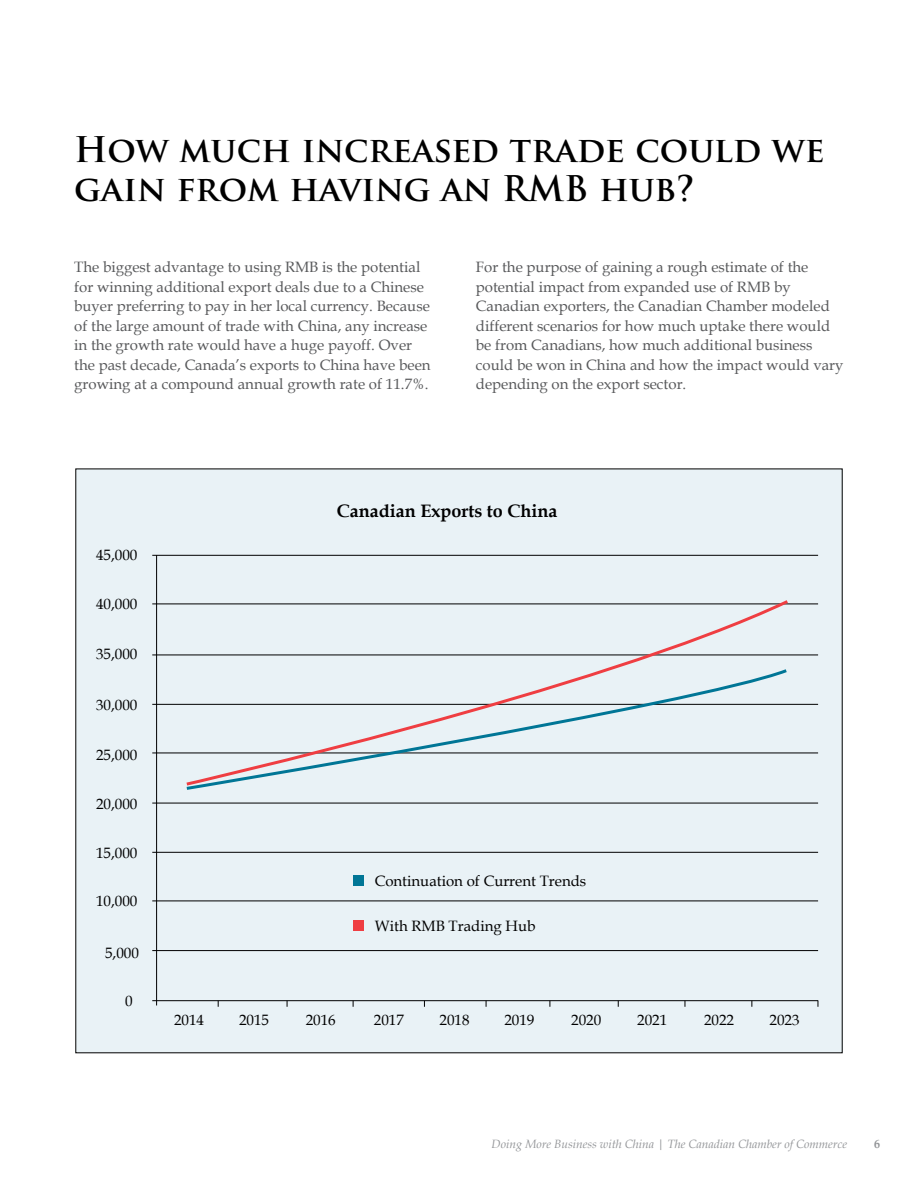
<style>
.page{position:relative;width:918px;height:1188px;background:#fff}
.page>*{position:absolute;margin:0;border:0;box-sizing:border-box;transform-origin:0 0}
.t1{font:700 34.5px/39px "Trajan Pro";color:#000}
.t2{font:700 18px "Book Antiqua";color:#000}
.t3{font:15px/19.5px "Book Antiqua";color:#58595b}
.t4{font:15px "Book Antiqua";color:#000}
.t5{font:italic 12px "Book Antiqua";color:#939598}
.t6{font:700 12px "Book Antiqua";color:#939598}
</style>
<div class="page">
<div style="left:76px;top:469px;width:766px;height:584px;background:#e9f2f6"></div>
<hr style="left:156px;top:555px;width:1px;height:450px;background:#000">
<hr style="left:152px;top:1000px;width:666px;height:1px;background:#000">
<hr style="left:152px;top:950px;width:666px;height:1px;background:#000">
<hr style="left:152px;top:901px;width:666px;height:1px;background:#000">
<hr style="left:152px;top:852px;width:666px;height:1px;background:#000">
<hr style="left:152px;top:803px;width:666px;height:1px;background:#000">
<hr style="left:152px;top:753px;width:666px;height:1px;background:#000">
<hr style="left:152px;top:704px;width:666px;height:1px;background:#000">
<hr style="left:152px;top:655px;width:666px;height:1px;background:#000">
<hr style="left:152px;top:604px;width:666px;height:1px;background:#000">
<hr style="left:152px;top:555px;width:666px;height:1px;background:#000">
<svg style="left:184px;top:600px;width:607px;height:187px"></svg>
<div style="left:353px;top:921px;width:11px;height:10px;background:#ef3e42"></div>
<div style="left:353px;top:875px;width:11px;height:11px;background:#007696"></div>
<h1 class="t1" style="left:74px;top:131px;width:752px">How much increased trade could we gain from having an RMB hub?</h1>
<p class="t3" style="left:74px;top:257px;width:358px">The biggest advantage to using RMB is the potential for winning additional export deals due to a Chinese buyer preferring to pay in her local currency. Because of the large amount of trade with China, any increase in the growth rate would have a huge payoff. Over the past decade, Canada’s exports to China have been growing at a compound annual growth rate of 11.7%.</p>
<p class="t3" style="left:476px;top:257px;width:369px">For the purpose of gaining a rough estimate of the potential impact from expanded use of RMB by Canadian exporters, the Canadian Chamber modeled different scenarios for how much uptake there would be from Canadians, how much additional business could be won in China and how the impact would vary depending on the export sector.</p>
<p class="t4" style="left:96px;top:544px;width:43px">45,000</p>
<p class="t4" style="left:96px;top:593px;width:43px">40,000</p>
<p class="t4" style="left:96px;top:644px;width:43px">35,000</p>
<p class="t4" style="left:96px;top:694px;width:43px">30,000</p>
<p class="t4" style="left:96px;top:745px;width:43px">25,000</p>
<p class="t4" style="left:96px;top:794px;width:43px">20,000</p>
<p class="t4" style="left:96px;top:842px;width:43px">15,000</p>
<p class="t4" style="left:96px;top:891px;width:43px">10,000</p>
<p class="t4" style="left:105px;top:942px;width:35px">5,000</p>
<p class="t4" style="left:125px;top:990px;width:9px">0</p>
<p class="t2" style="left:337px;top:499px;width:222px">Canadian Exports to China</p>
<p class="t4" style="left:375px;top:870px;width:213px">Continuation of Current Trends</p>
<p class="t4" style="left:375px;top:915px;width:162px">With RMB Trading Hub</p>
<p class="t4" style="left:174px;top:1010px;width:32px">2014</p>
<p class="t4" style="left:239px;top:1010px;width:31px">2015</p>
<p class="t4" style="left:306px;top:1010px;width:31px">2016</p>
<p class="t4" style="left:374px;top:1010px;width:31px">2017</p>
<p class="t4" style="left:440px;top:1010px;width:31px">2018</p>
<p class="t4" style="left:504px;top:1010px;width:31px">2019</p>
<p class="t4" style="left:571px;top:1010px;width:31px">2020</p>
<p class="t4" style="left:637px;top:1010px;width:31px">2021</p>
<p class="t4" style="left:704px;top:1010px;width:31px">2022</p>
<p class="t4" style="left:770px;top:1010px;width:31px">2023</p>
<p class="t5" style="left:491px;top:1136px;width:357px">Doing More Business with China | The Canadian Chamber of Commerce</p>
<p class="t6" style="left:874px;top:1136px;width:7px">6</p>
</div>
